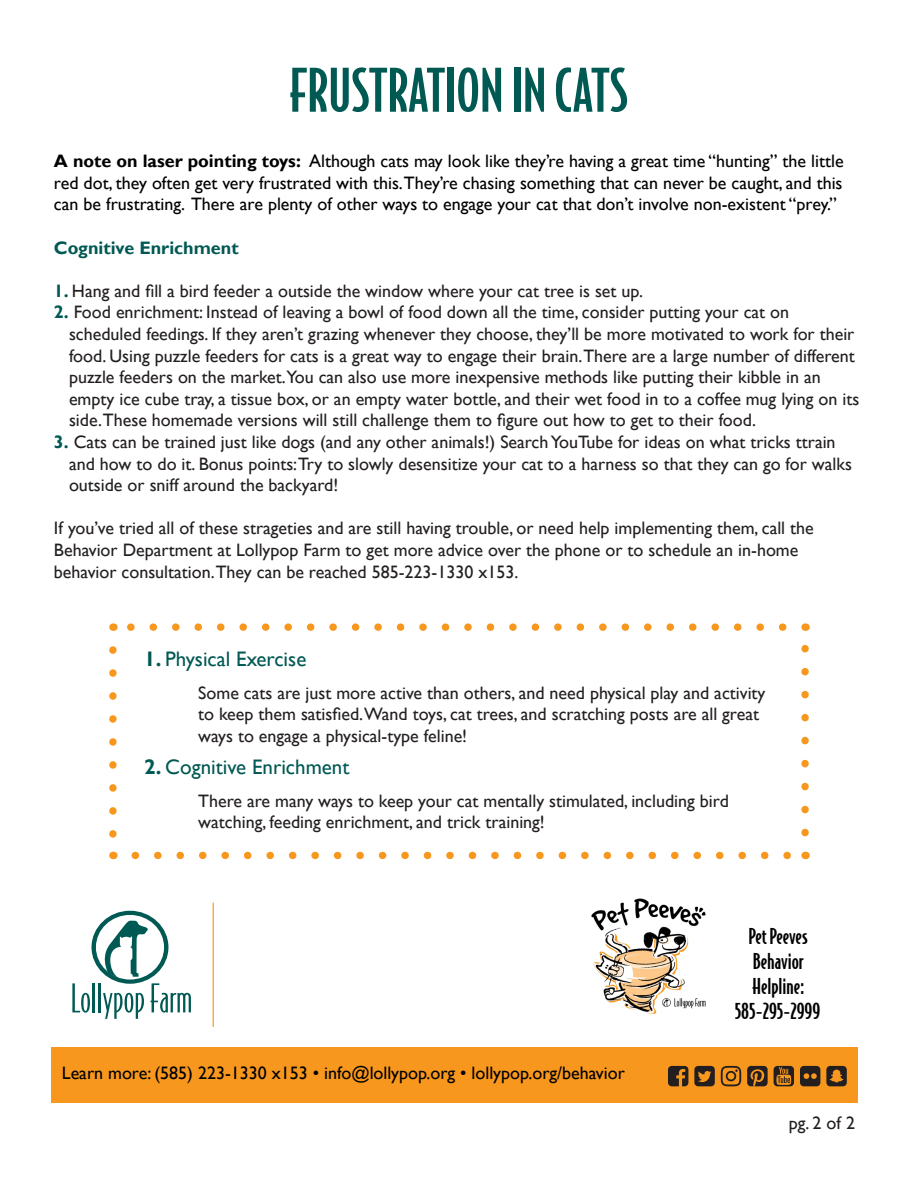
<style>
.page{position:relative;width:918px;height:1188px;background:#fff}
.page>*{position:absolute;margin:0;border:0;box-sizing:border-box;transform-origin:0 0}
.t1{font:500 57px "Bodega Sans";color:#005953}
.t2{font:21px "Gill Sans";color:#005953}
.t3{font:500 21px/25.2px "Bodega Sans";color:#000}
.t4{font:18px/21.6px "Gill Sans";color:#231f20}
.t5{font:18px/21.6px "Gill Sans";color:#000;text-align:justify}
.t6{font:700 18px "Gill Sans";color:#005953}
.s1{font-weight:700}
.s2{font-weight:700;color:#005953}
</style>
<div class="page">
<svg style="left:109px;top:650px;width:8px;height:188px"></svg>
<svg style="left:135px;top:852px;width:656px;height:7px"></svg>
<svg style="left:801px;top:645px;width:8px;height:188px"></svg>
<svg style="left:127px;top:623px;width:656px;height:8px"></svg>
<div style="left:51px;top:1047px;width:807px;height:55px;background:#f7971d"></div>
<hr style="left:213px;top:903px;width:1px;height:124px;background:#f7971d">
<svg style="left:72px;top:911px;width:119px;height:108px"></svg>
<svg style="left:668px;top:1066px;width:179px;height:20px"></svg>
<img style="left:591px;top:898px;width:115px;height:116px">
<p class="t1" style="left:290px;top:56px;width:340px">FRUSTRATION IN CATS</p>
<p class="t5" style="left:54px;top:151px;width:791px"><span class="s1">A note on laser pointing toys:</span> Although cats may look like they’re having a great time “hunting” the little red dot, they often get very frustrated with this.They’re chasing something that can never be caught, and this can be frustrating. There are plenty of other ways to engage your cat that don’t involve non-existent “prey.”</p>
<p class="t6" style="left:54px;top:237px;width:186px">Cognitive Enrichment</p>
<p class="t4" style="left:54px;top:280px;width:590px"><span class="s2">1.</span> Hang and fill a bird feeder a outside the window where your cat tree is set up.</p>
<p class="t4" style="left:54px;top:302px;width:737px"><span class="s2">2.</span> Food enrichment: Instead of leaving a bowl of food down all the time, consider putting your cat on</p>
<p class="t4" style="left:69px;top:324px;width:787px">scheduled feedings. If they aren’t grazing whenever they choose, they’ll be more motivated to work for their</p>
<p class="t4" style="left:69px;top:345px;width:787px">food. Using puzzle feeders for cats is a great way to engage their brain.There are a large number of different</p>
<p class="t4" style="left:69px;top:367px;width:753px">puzzle feeders on the market.You can also use more inexpensive methods like putting their kibble in an</p>
<p class="t4" style="left:69px;top:388px;width:792px">empty ice cube tray, a tissue box, or an empty water bottle, and their wet food in to a coffee mug lying on its</p>
<p class="t4" style="left:69px;top:410px;width:688px">side.These homemade versions will still challenge them to figure out how to get to their food.</p>
<p class="t4" style="left:54px;top:432px;width:783px"><span class="s2">3.</span> Cats can be trained just like dogs (and any other animals!) Search YouTube for ideas on what tricks ttrain</p>
<p class="t4" style="left:69px;top:453px;width:785px">and how to do it. Bonus points:Try to slowly desensitize your cat to a harness so that they can go for walks</p>
<p class="t4" style="left:69px;top:475px;width:271px">outside or sniff around the backyard!</p>
<p class="t4" style="left:54px;top:518px;width:761px">If you’ve tried all of these strageties and are still having trouble, or need help implementing them, call the</p>
<p class="t4" style="left:54px;top:540px;width:746px">Behavior Department at Lollypop Farm to get more advice over the phone or to schedule an in-home</p>
<p class="t4" style="left:54px;top:561px;width:466px">behavior consultation.They can be reached 585-223-1330 x153.</p>
<p class="t2" style="left:144px;top:647px;width:164px"><span class="s1">1.</span> Physical Exercise</p>
<p class="t4" style="left:198px;top:682px;width:569px">Some cats are just more active than others, and need physical play and activity to keep them satisfied.Wand toys, cat trees, and scratching posts are all great ways to engage a physical-type feline!</p>
<p class="t2" style="left:144px;top:755px;width:207px"><span class="s1">2.</span> Cognitive Enrichment</p>
<p class="t4" style="left:198px;top:790px;width:532px">There are many ways to keep your cat mentally stimulated, including bird watching, feeding enrichment, and trick training!</p>
<p class="t5" style="left:62px;top:1062px;width:564px">Learn more: (585) 223-1330 x153 • info@lollypop.org • lollypop.org/behavior</p>
<p class="t3" style="left:748px;top:923px;width:61px">Pet Peeves<br>Behavior<br>Helpline:</p>
<p class="t3" style="left:735px;top:998px;width:87px">585-295-2999</p>
<p class="t4" style="left:789px;top:1113px;width:68px">pg. 2 of 2</p>
</div>
